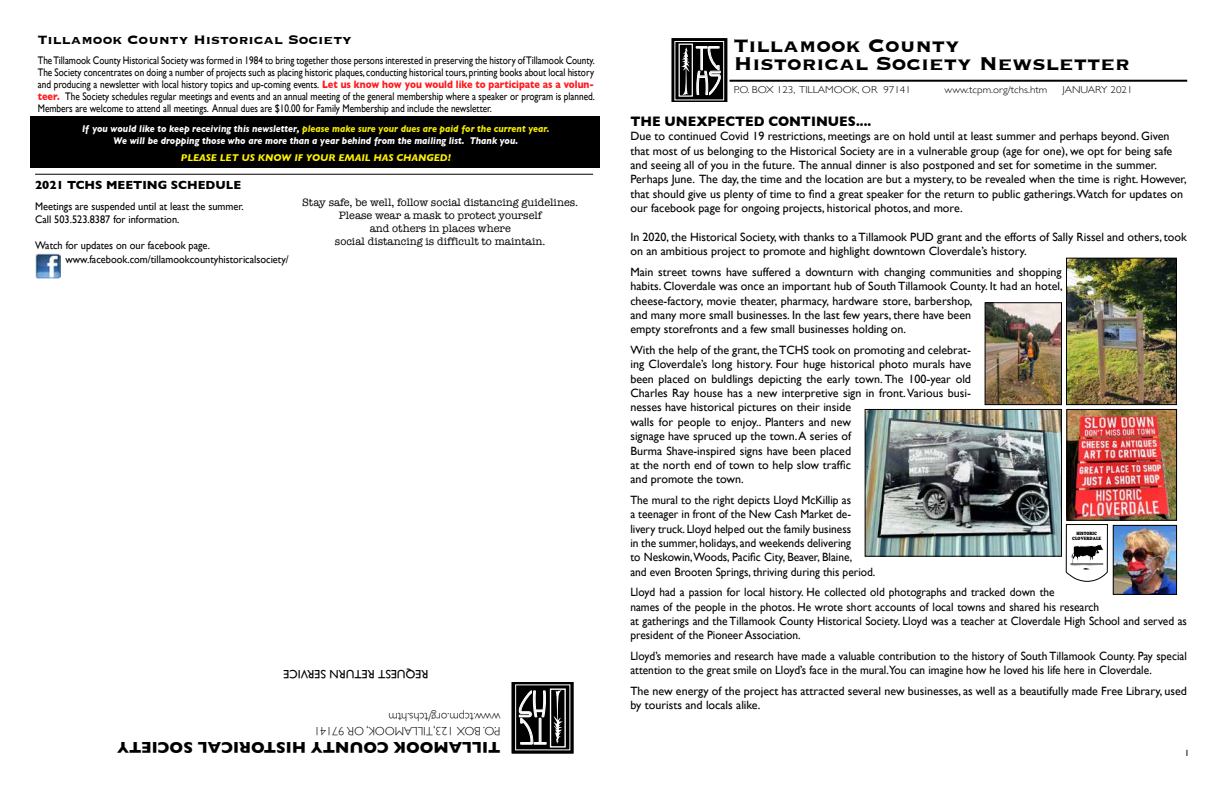
<style>
.page{position:relative;width:1224px;height:792px;background:#fff}
.page>*{position:absolute;margin:0;border:0;box-sizing:border-box;transform-origin:0 0}
.t1{font:34.7px/27.4px "P22 Arts And Crafts Tall";color:#fff}
.t2{font:31.2px/24.6px "P22 Arts And Crafts Tall";color:#fff}
.t3{font:700 24px/18px "Copperplate";color:#000}
.t4{font:700 16px "Gill Sans";color:#000}
.t5{font:700 16px "Copperplate";color:#000}
.t6{font:700 14px "Gill Sans";color:#000;scale:.94 1}
.t7{font:12px/14.4px "Gill Sans";color:#000}
.t8{font:12px/14.4px "Gill Sans";color:#000;scale:.95 1}
.t9{font:300 12px/14.4px "Gill Sans";color:#000}
.t10{font:700 12px "Gill Sans";color:#000}
.t11{font:11px/12px "Gill Sans";color:#000;text-align:justify;scale:.84 1}
.t12{font:11px/13.2px "Gill Sans";color:#000;scale:.94 1}
.t13{font:11px/13.2px "American Typewriter";color:#000;text-align:center}
.t14{font:italic 700 10px/12px "Gill Sans";color:#fff;text-align:center;scale:.9 1}
.t15{font:300 10px "Gill Sans";color:#000;scale:1.1 1}
.t16{font:italic 700 10px "Gill Sans";color:#fff200}
.t17{font:9px "Gill Sans";color:#000}
.t18{font:4.6px/5.5px "Cooper Black Std";color:#000;text-align:center;scale:.82 1}
.s1{font-weight:700;color:#ff191b}
.s2{color:#f4eb00}
</style>
<div class="page">
<img style="left:987px;top:304px;width:73px;height:99px">
<div style="left:985px;top:302px;width:77px;height:103px;border:1px solid #000"></div>
<div style="left:30px;top:116px;width:570px;height:52px;background:#000"></div>
<svg style="left:671px;top:38px;width:57px;height:64px;background:#3e3e3e"></svg>
<hr style="left:729px;top:80px;width:458px;height:2px;background:#000">
<svg style="left:511px;top:682px;width:63px;height:72px;background:#393939"></svg>
<hr style="left:35px;top:174px;width:558px;height:1px;background:#000">
<img style="left:36px;top:254px;width:25px;height:25px">
<img style="left:867px;top:411px;width:193px;height:144px">
<div style="left:865px;top:409px;width:197px;height:148px;border:1px solid #000"></div>
<img style="left:1068px;top:260px;width:107px;height:143px">
<div style="left:1066px;top:258px;width:111px;height:147px;border:1px solid #000"></div>
<img style="left:1068px;top:411px;width:107px;height:108px">
<div style="left:1066px;top:409px;width:111px;height:112px;border:1px solid #000"></div>
<img style="left:1115px;top:527px;width:60px;height:66px">
<div style="left:1113px;top:525px;width:64px;height:70px;border:1px solid #000"></div>
<svg style="left:1066px;top:524px;width:42px;height:58px"></svg>
<h3 class="t5" style="left:38px;top:29px;width:316px">Tillamook County Historical Society</h3>
<p class="t11" style="left:38px;top:54px;width:665px">The Tillamook County Historical Society was formed in 1984 to bring together those persons interested in preserving the history of Tillamook County.<br>The Society concentrates on doing a number of projects such as placing historic plaques, conducting historical tours, printing books about local history and producing a newsletter with local history topics and up-coming events. <span class="s1">Let us know how you would like to participate as a volun&shy;teer.</span> The Society schedules regular meetings and events and an annual meeting of the general membership where a speaker or program is planned.<br>Members are welcome to attend all meetings. Annual dues are $10.00 for Family Membership and include the newsletter.</p>
<p class="t14" style="left:82px;top:122px;width:521px">If you would like to keep receiving this newsletter, <span class="s2">please make sure your dues are paid for the current year.<br></span>We will be dropping those who are more than a year behind from the mailing list. Thank you.</p>
<p class="t16" style="left:181px;top:151px;width:272px">PLEASE LET US KNOW IF YOUR EMAIL HAS CHANGED!</p>
<p class="t10" style="left:35px;top:175px;width:208px">2021 TCHS MEETING SCHEDULE</p>
<p class="t12" style="left:35px;top:199px;width:224px">Meetings are suspended until at least the summer.<br>Call 503.523.8387 for information.</p>
<p class="t12" style="left:65px;top:239px;width:239px;text-indent:-30px">Watch for updates on our facebook page. www.facebook.com/tillamookcountyhistoricalsociety/</p>
<p class="t13" style="left:302px;top:195px;width:277px">Stay safe, be well, follow social distancing guidelines.<br>Please wear a mask to protect yourself<br>and others in places where<br>social distancing is difficult to maintain.</p>
<p class="t7" style="left:429px;top:681px;width:147px;rotate:-180deg">REQUEST RETURN SERVICE</p>
<p class="t9" style="left:500px;top:739px;width:188px;rotate:-180deg">P.O. BOX 123,TILLAMOOK, OR 97141 www.tcpm.org/tchs.htm</p>
<h3 class="t4" style="left:500px;top:760px;width:385px;rotate:-180deg">TILLAMOOK COUNTY HISTORICAL SOCIETY</h3>
<h1 class="t1" style="left:547px;top:745px;width:30px;rotate:-180deg">TC<br>HS</h1>
<h2 class="t2" style="left:696px;top:46px;width:27px">TC<br>HS</h2>
<h3 class="t3" style="left:734px;top:36px;width:398px">Tillamook County<br>Historical Society Newsletter</h3>
<p class="t15" style="left:734px;top:82px;width:162px">P.O. BOX 123, TILLAMOOK, OR 97141</p>
<p class="t15" style="left:945px;top:82px;width:95px">www.tcpm.org/tchs.htm</p>
<p class="t15" style="left:1062px;top:82px;width:65px">JANUARY 2021</p>
<p class="t6" style="left:630px;top:110px;width:258px">THE UNEXPECTED CONTINUES....</p>
<p class="t7" style="left:630px;top:129px;width:558px">Due to continued Covid 19 restrictions, meetings are on hold until at least summer and perhaps beyond. Given that most of us belonging to the Historical Society are in a vulnerable group (age for one), we opt for being safe and seeing all of you in the future. The annual dinner is also postponed and set for sometime in the summer.<br>Perhaps June. The day, the time and the location are but a mystery, to be revealed when the time is right. However, that should give us plenty of time to find a great speaker for the return to public gatherings.Watch for updates on our facebook page for ongoing projects, historical photos, and more.</p>
<p class="t7" style="left:630px;top:230px;width:558px">In 2020, the Historical Society, with thanks to a Tillamook PUD grant and the efforts of Sally Rissel and others, took on an ambitious project to promote and highlight downtown Cloverdale’s history.</p>
<p class="t7" style="left:630px;top:265px;width:434px">Main street towns have suffered a downturn with changing communities and shopping habits. Cloverdale was once an important hub of South Tillamook County. It had an hotel, cheese-factory, movie theater, pharmacy, hardware store, barbershop,<br>and many more small businesses. In the last few years, there have been<br>empty storefronts and a few small businesses holding on.</p>
<p class="t7" style="left:630px;top:343px;width:342px">With the help of the grant, the TCHS took on promoting and celebrat&shy;ing Cloverdale’s long history. Four huge historical photo murals have been placed on buldlings depicting the early town. The 100-year old Charles Ray house has a new interpretive sign in front. Various busi&shy;nesses have historical pictures on their inside<br>walls for people to enjoy.. Planters and new<br>signage have spruced up the town. A series of<br>Burma Shave-inspired signs have been placed<br>at the north end of town to help slow traffic<br>and promote the town.</p>
<p class="t8" style="left:630px;top:493px;width:259px">The mural to the right depicts Lloyd McKillip as<br>a teenager in front of the New Cash Market de&shy;livery truck. Lloyd helped out the family business<br>in the summer, holidays, and weekends delivering<br>to Neskowin, Woods, Pacific City, Beaver, Blaine,<br>and even Brooten Springs, thriving during this period.</p>
<p class="t8" style="left:630px;top:585px;width:587px">Lloyd had a passion for local history. He collected old photographs and tracked down the<br>names of the people in the photos. He wrote short accounts of local towns and shared his research<br>at gatherings and the Tillamook County Historical Society. Lloyd was a teacher at Cloverdale High School and served as president of the Pioneer Association.</p>
<p class="t8" style="left:630px;top:649px;width:587px">Lloyd’s memories and research have made a valuable contribution to the history of South Tillamook County. Pay special attention to the great smile on Lloyd’s face in the mural.You can imagine how he loved his life here in Cloverdale.</p>
<p class="t7" style="left:630px;top:683px;width:558px">The new energy of the project has attracted several new businesses, as well as a beautifully made Free Library, used by tourists and locals alike.</p>
<p class="t18" style="left:1072px;top:531px;width:37px">HISTORIC<br>CLOVERDALE</p>
<p class="t17" style="left:1185px;top:748px;width:6px">1</p>
</div>
